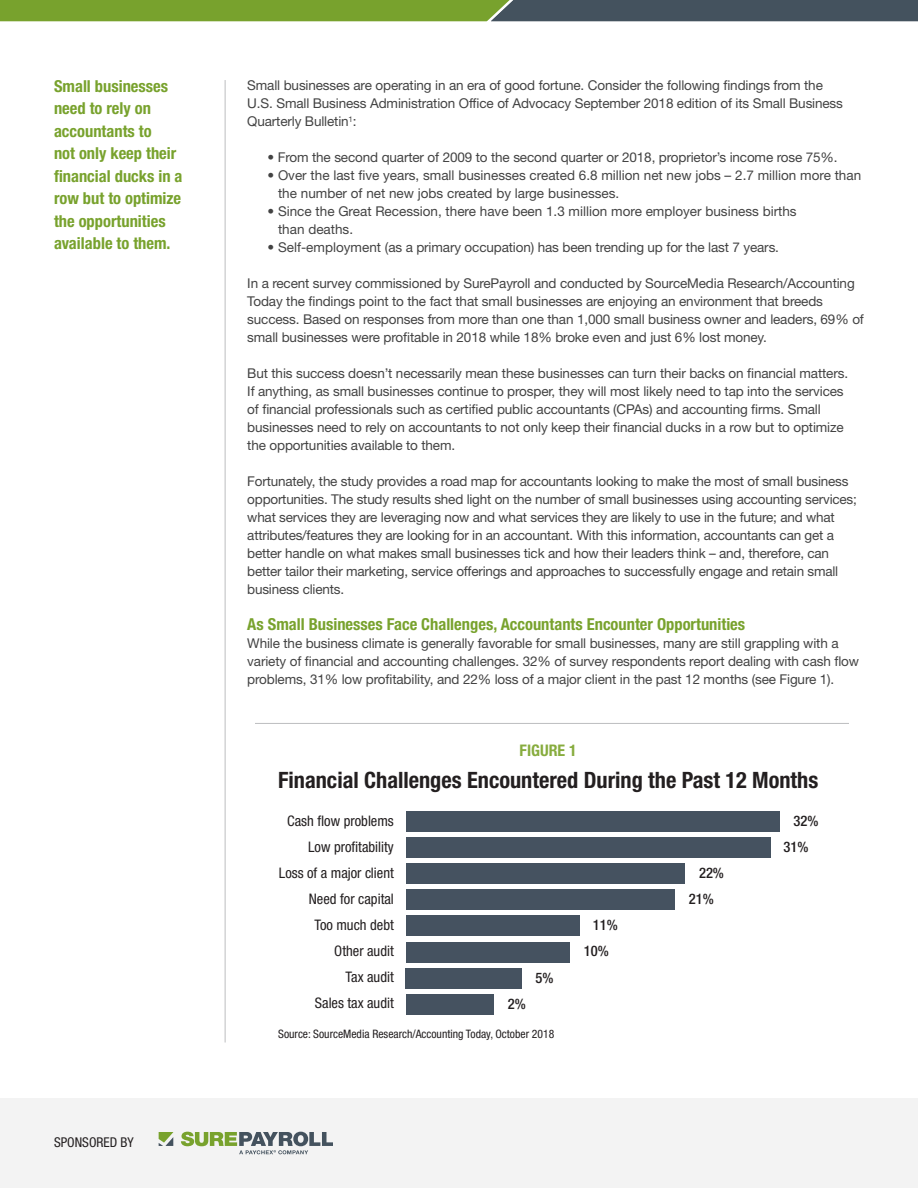
<style>
.page{position:relative;width:918px;height:1188px;background:#fff}
.page>*{position:absolute;margin:0;border:0;box-sizing:border-box;transform-origin:0 0}
.t1{font:700 condensed 22.5px "Helvetica Neue LT Std";color:#231f20}
.Subhead{font:700 condensed 16.5px/22.5px "Helvetica Neue LT Std";color:#78a22d}
.t2{font:700 condensed 16.05px "Helvetica Neue LT Std";color:#87ac3e}
.t3{font:condensed 14.55px/26.1px "Helvetica Neue LT Std";color:#231f20;text-align:right}
.t4{font:500 condensed 14.55px/26.2px "Helvetica Neue LT Std";color:#231f20}
.body_text_indent{font:13.5px/18px "Helvetica Neue LT Std";letter-spacing:-.01em;color:#434343}
.t5{font:condensed 13.5px "Helvetica Neue LT Std";color:#231f20}
.t6{font:condensed 11.7px "Helvetica Neue LT Std";color:#231f20}
</style>
<div class="page">
<div style="left:0;top:1098px;width:918px;height:90px;background:#f3f3f3"></div>
<svg style="left:159px;top:1132px;width:14px;height:14px"></svg>
<svg style="left:181px;top:1132px;width:152px;height:22px"></svg>
<svg style="left:0;top:0;width:918px;height:22px;background:#658249"></svg>
<div style="left:406px;top:811px;width:374px;height:21px;background:#455260"></div>
<div style="left:406px;top:838px;width:364px;height:20px;background:#455260"></div>
<div style="left:406px;top:864px;width:278px;height:20px;background:#455260"></div>
<div style="left:406px;top:890px;width:269px;height:20px;background:#455260"></div>
<div style="left:406px;top:916px;width:173px;height:20px;background:#455260"></div>
<div style="left:406px;top:942px;width:164px;height:20px;background:#455260"></div>
<div style="left:406px;top:968px;width:116px;height:20px;background:#455260"></div>
<div style="left:406px;top:994px;width:87px;height:20px;background:#455260"></div>
<hr style="left:225px;top:80px;width:1px;height:962px;background:#bcbdc0">
<hr style="left:255px;top:723px;width:594px;height:1px;background:#bcbdc0">
<p class="Subhead" style="left:54px;top:74px;width:130px">Small businesses need to rely on accountants to<br>not only keep their financial ducks in a row but to optimize the opportunities available to them.</p>
<p class="t5" style="left:54px;top:1134px;width:81px">SPONSORED BY</p>
<p class="body_text_indent" style="left:247px;top:76px;width:597px">Small businesses are operating in an era of good fortune. Consider the following findings from the<br>U.S. Small Business Administration Office of Advocacy September 2018 edition of its Small Business<br>Quarterly Bulletin<sup>1</sup>:</p>
<p class="body_text_indent" style="left:268px;top:148px;width:572px">• From the second quarter of 2009 to the second quarter or 2018, proprietor’s income rose 75%.</p>
<p class="body_text_indent" style="left:278px;top:166px;width:585px;text-indent:-11px">• Over the last five years, small businesses created 6.8 million net new jobs – 2.7 million more than the number of net new jobs created by large businesses.</p>
<p class="body_text_indent" style="left:278px;top:202px;width:520px;text-indent:-11px">• Since the Great Recession, there have been 1.3 million more employer business births than deaths.</p>
<p class="body_text_indent" style="left:268px;top:238px;width:513px">• Self-employment (as a primary occupation) has been trending up for the last 7 years.</p>
<p class="body_text_indent" style="left:247px;top:274px;width:618px">In a recent survey commissioned by SurePayroll and conducted by SourceMedia Research/Accounting Today the findings point to the fact that small businesses are enjoying an environment that breeds success. Based on responses from more than one than 1,000 small business owner and leaders, 69% of small businesses were profitable in 2018 while 18% broke even and just 6% lost money.</p>
<p class="body_text_indent" style="left:247px;top:364px;width:602px">But this success doesn’t necessarily mean these businesses can turn their backs on financial matters.<br>If anything, as small businesses continue to prosper, they will most likely need to tap into the services of financial professionals such as certified public accountants (CPAs) and accounting firms. Small businesses need to rely on accountants to not only keep their financial ducks in a row but to optimize the opportunities available to them.</p>
<p class="body_text_indent" style="left:247px;top:472px;width:611px">Fortunately, the study provides a road map for accountants looking to make the most of small business opportunities. The study results shed light on the number of small businesses using accounting services; what services they are leveraging now and what services they are likely to use in the future; and what attributes/features they are looking for in an accountant. With this information, accountants can get a better handle on what makes small businesses tick and how their leaders think – and, therefore, can better tailor their marketing, service offerings and approaches to successfully engage and retain small business clients.</p>
<p class="Subhead" style="left:247px;top:613px;width:499px">As Small Businesses Face Challenges, Accountants Encounter Opportunities</p>
<p class="body_text_indent" style="left:247px;top:634px;width:613px">While the business climate is generally favorable for small businesses, many are still grappling with a variety of financial and accounting challenges. 32% of survey respondents report dealing with cash flow problems, 31% low profitability, and 22% loss of a major client in the past 12 months (see Figure 1).</p>
<p class="t2" style="left:520px;top:741px;width:59px">FIGURE 1</p>
<p class="t1" style="left:278px;top:766px;width:542px">Financial Challenges Encountered During the Past 12 Months</p>
<p class="t3" style="left:279px;top:807px;width:117px">Cash flow problems<br>Low profitability<br>Loss of a major client<br>Need for capital<br>Too much debt<br>Other audit<br>Tax audit<br>Sales tax audit</p>
<p class="t4" style="left:783px;top:807px;width:37px;text-indent:10px">32%<br>31%</p>
<p class="t4" style="left:689px;top:859px;width:37px;text-indent:10px">22%<br>21%</p>
<p class="t4" style="left:584px;top:912px;width:35px;text-indent:9px">11%<br>10%</p>
<p class="t4" style="left:536px;top:964px;width:20px">5%</p>
<p class="t4" style="left:508px;top:990px;width:20px">2%</p>
<p class="t6" style="left:278px;top:1027px;width:278px">Source: SourceMedia Research/Accounting Today, October 2018</p>
</div>
